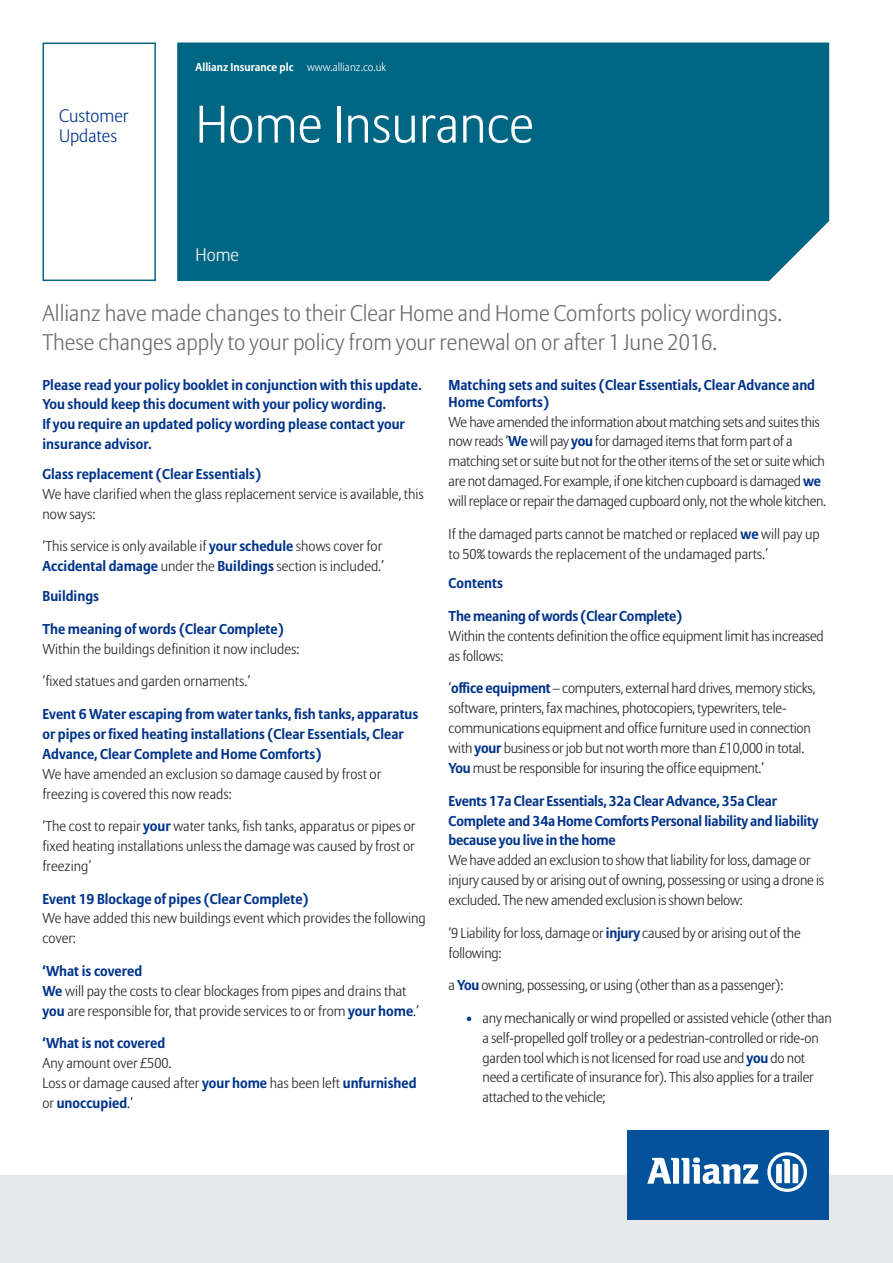
<style>
.page{position:relative;width:893px;height:1263px;background:#fff}
.page>*{position:absolute;margin:0;border:0;box-sizing:border-box;transform-origin:0 0}
.t1{font:300 52.5px "Allianz Sans";color:#fff}
.t2{font:300 22.5px/28.5px "Allianz Sans";color:#6c6d70}
.t3{font:300 18px/20px "Allianz Sans";color:#00348a}
.t4{font:300 18px "Allianz Sans";color:#fff}
.t5{font:300 14.25px/20px "Allianz Sans";letter-spacing:-.015em;color:#231f20}
.t6{font:700 14.25px/20px "Allianz Sans";color:#00348a}
.t7{font:700 11.25px "Allianz Sans";color:#fff}
.s1{font-weight:300}
.s2{font-weight:700;color:#00348a}
.s3{color:#00348a}
</style>
<div class="page">
<div style="left:0;top:1175px;width:893px;height:88px;background:#e7e8e9"></div>
<div style="left:177px;top:43px;width:652px;height:238px;background:#006683"></div>
<div style="left:43px;top:43px;width:113px;height:238px;border:2px solid #006683"></div>
<div style="left:627px;top:1130px;width:202px;height:90px;background:#01529a"></div>
<svg style="left:647px;top:1157px;width:111px;height:27px"></svg>
<svg style="left:767px;top:1152px;width:40px;height:40px"></svg>
<p class="t3" style="left:59px;top:107px;width:71px">Customer<br>Updates</p>
<p class="t7" style="left:196px;top:63px;width:192px">Allianz Insurance plc <span class="s1">www.allianz.co.uk</span></p>
<h1 class="t1" style="left:196px;top:103px;width:340px">Home Insurance</h1>
<p class="t4" style="left:196px;top:248px;width:45px">Home</p>
<h2 class="t2" style="left:43px;top:301px;width:741px">Allianz have made changes to their Clear Home and Home Comforts policy wordings.<br>These changes apply to your policy from your renewal on or after 1 June 2016.</h2>
<p class="t6" style="left:449px;top:377px;width:368px;line-height:17.1px">Matching sets and suites (Clear Essentials, Clear Advance and<br>Home Comforts)</p>
<p class="t5" style="left:449px;top:413px;width:379px">We have amended the information about matching sets and suites this now reads ‘<span class="s2">We</span> will pay <span class="s2">you</span> for damaged items that form part of a matching set or suite but not for the other items of the set or suite which are not damaged. For example, if one kitchen cupboard is damaged <span class="s2">we </span>will replace or repair the damaged cupboard only, not the whole kitchen.</p>
<p class="t5" style="left:449px;top:525px;width:373px">If the damaged parts cannot be matched or replaced <span class="s2">we</span> will pay up to 50% towards the replacement of the undamaged parts.’</p>
<p class="t6" style="left:449px;top:575px;width:56px">Contents</p>
<p class="t6" style="left:449px;top:607px;width:235px">The meaning of words (Clear Complete)</p>
<p class="t5" style="left:449px;top:627px;width:377px">Within the contents definition the office equipment limit has increased as follows:</p>
<p class="t5" style="left:449px;top:680px;width:368px">‘<span class="s2">office equipment</span> – computers, external hard drives, memory sticks, software, printers, fax machines, photocopiers, typewriters, tele&shy;communications equipment and office furniture used in connection with <span class="s2">your</span> business orjob but not worth more than £10,000 in total.<br><span class="s2">You</span> must be responsible for insuring the office equipment.’</p>
<p class="t6" style="left:449px;top:792px;width:371px">Events 17a Clear Essentials, 32a Clear Advance, 35a Clear<br>Complete and 34a Home Comforts Personal liability and liability because you live in the home</p>
<p class="t5" style="left:449px;top:851px;width:377px">We have added an exclusion to show that liability for loss, damage or injury caused by or arising out of owning, possessing or using a drone is excluded. The new amended exclusion is shown below:</p>
<p class="t5" style="left:449px;top:924px;width:354px">‘9 Liability for loss, damage or <span class="s2">injury</span> caused by or arising out of the following:</p>
<p class="t5" style="left:449px;top:976px;width:336px">a <span class="s2">You</span> owning, possessing, or using (other than as a passenger):</p>
<p class="t5" style="left:483px;top:1009px;width:351px;text-indent:-17px"><span class="s3">•</span> any mechanically or wind propelled or assisted vehicle (other than a self-propelled golf trolley or a pedestrian-controlled or ride-on garden tool which is not licensed for road use and <span class="s2">you</span> do not need a certificate of insurance for). This also applies for a trailer attached to the vehicle;</p>
<p class="t6" style="left:43px;top:376px;width:381px">Please read your policy booklet in conjunction with this update.<br>You should keep this document with your policy wording.<br>If you require an updated policy wording please contact your insurance advisor.</p>
<p class="t6" style="left:43px;top:465px;width:220px">Glass replacement (Clear Essentials)</p>
<p class="t5" style="left:43px;top:485px;width:383px">We have clarified when the glass replacement service is available, this now says:</p>
<p class="t5" style="left:43px;top:538px;width:343px">‘This service is only available if <span class="s2">your schedule</span> shows cover for<br><span class="s2">Accidental damage</span> under the <span class="s2">Buildings</span> section is included.’</p>
<p class="t6" style="left:43px;top:587px;width:58px">Buildings</p>
<p class="t6" style="left:43px;top:620px;width:243px">The meaning of words (Clear Complete)</p>
<p class="t5" style="left:43px;top:640px;width:258px">Within the buildings definition it now includes:</p>
<p class="t5" style="left:43px;top:673px;width:209px">‘fixed statues and garden ornaments.’</p>
<p class="t6" style="left:43px;top:705px;width:377px">Event 6 Water escaping from water tanks, fish tanks, apparatus or pipes or fixed heating installations (Clear Essentials, Clear<br>Advance, Clear Complete and Home Comforts)</p>
<p class="t5" style="left:43px;top:765px;width:340px">We have amended an exclusion so damage caused by frost or freezing is covered this now reads:</p>
<p class="t5" style="left:43px;top:817px;width:374px;text-align:justify">‘The cost to repair <span class="s2">your</span> water tanks, fish tanks, apparatus or pipes or fixed heating installations unless the damage was caused by frost or freezing’</p>
<p class="t6" style="left:43px;top:890px;width:268px">Event 19 Blockage of pipes (Clear Complete)</p>
<p class="t5" style="left:43px;top:910px;width:385px">We have added this new buildings event which provides the following cover:</p>
<p class="t5" style="left:43px;top:962px;width:378px"><span class="s2">‘What is covered<br>We</span> will pay the costs to clear blockages from pipes and drains that <span class="s2">you</span> are responsible for, that provide services to or from <span class="s2">your home</span>.’</p>
<p class="t6" style="left:43px;top:1034px;width:124px">‘What is not covered</p>
<p class="t5" style="left:43px;top:1054px;width:376px">Any amount over £500.<br>Loss or damage caused after <span class="s2">your home</span> has been left <span class="s2">unfurnished </span>or <span class="s2">unoccupied</span>.’</p>
</div>
